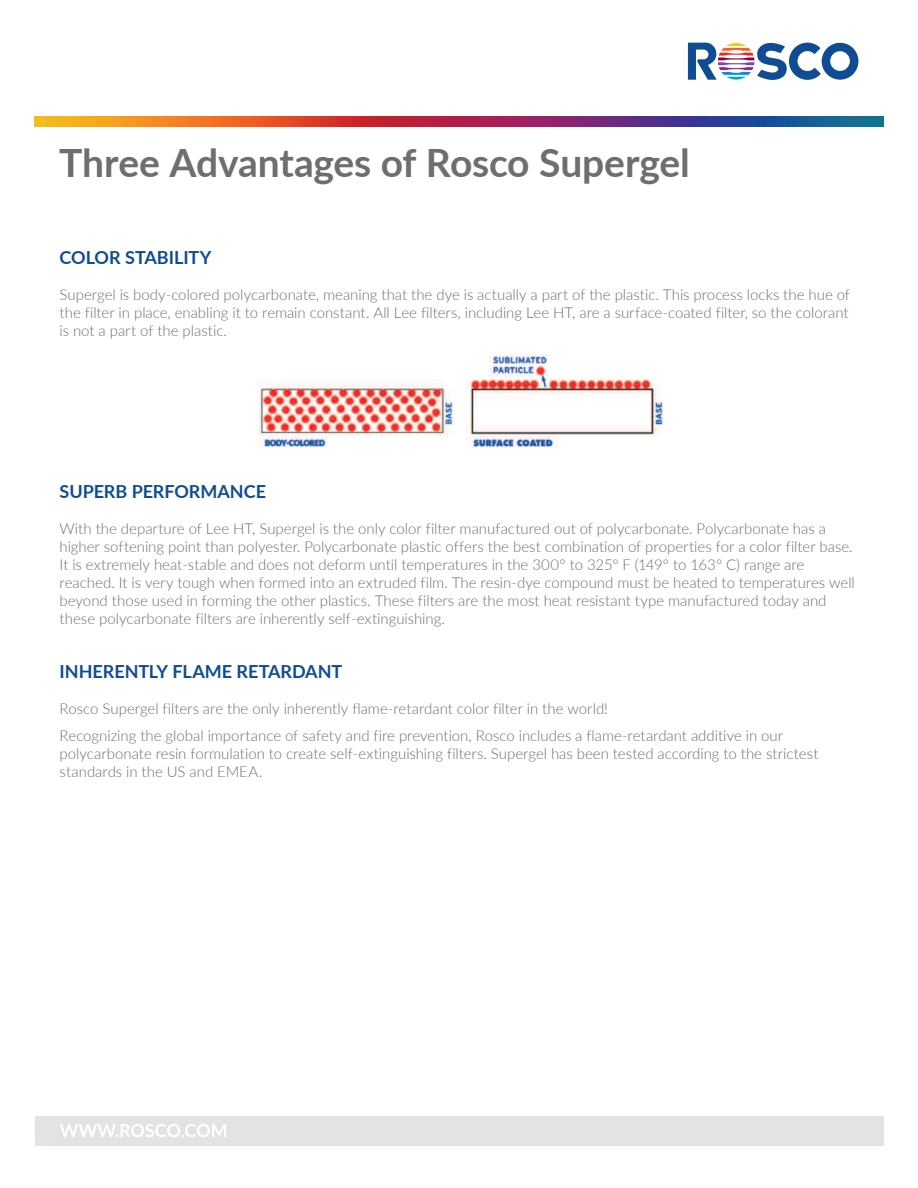
<style>
.page{position:relative;width:918px;height:1188px;background:#fff}
.page>*{position:absolute;margin:0;border:0;box-sizing:border-box;transform-origin:0 0}
.t1{font:700 39px "Lato";letter-spacing:-.005em;color:#6d6e71}
.t2{font:700 18px "Lato";color:#0f4c93}
.t3{font:300 15px/18px "Lato";color:#6d6e71}
</style>
<div class="page">
<svg style="left:688px;top:43px;width:170px;height:37px"></svg>
<div style="left:35px;top:1116px;width:848px;height:30px;background:#e2e4e2"></div>
<img style="left:35px;top:117px;width:848px;height:9px">
<svg style="left:60px;top:1124px;width:166px;height:13px"></svg>
<img style="left:258px;top:354px;width:405px;height:94px">
<h1 class="t1" style="left:59px;top:148px;width:632px">Three Advantages of Rosco Supergel</h1>
<p class="t2" style="left:60px;top:251px;width:154px">COLOR STABILITY</p>
<p class="t3" style="left:60px;top:287px;width:792px;text-align:justify">Supergel is body-colored polycarbonate, meaning that the dye is actually a part of the plastic. This process locks the hue of the filter in place, enabling it to remain constant. All Lee filters, including Lee HT, are a surface-coated filter, so the colorant is not a part of the plastic.</p>
<p class="t2" style="left:60px;top:485px;width:208px">SUPERB PERFORMANCE</p>
<p class="t3" style="left:60px;top:521px;width:797px">With the departure of Lee HT, Supergel is the only color filter manufactured out of polycarbonate. Polycarbonate has a higher softening point than polyester. Polycarbonate plastic offers the best combination of properties for a color filter base.<br>It is extremely heat-stable and does not deform until temperatures in the 300° to 325° F (149° to 163° C) range are reached. It is very tough when formed into an extruded film. The resin-dye compound must be heated to temperatures well beyond those used in forming the other plastics. These filters are the most heat resistant type manufactured today and these polycarbonate filters are inherently self-extinguishing.</p>
<p class="t2" style="left:60px;top:665px;width:284px">INHERENTLY FLAME RETARDANT</p>
<p class="t3" style="left:60px;top:697px;width:725px;line-height:27px">Rosco Supergel filters are the only inherently flame-retardant color filter in the world!<br>Recognizing the global importance of safety and fire prevention, Rosco includes a flame-retardant additive in our</p>
<p class="t3" style="left:60px;top:746px;width:760px">polycarbonate resin formulation to create self-extinguishing filters. Supergel has been tested according to the strictest standards in the US and EMEA.</p>
</div>
